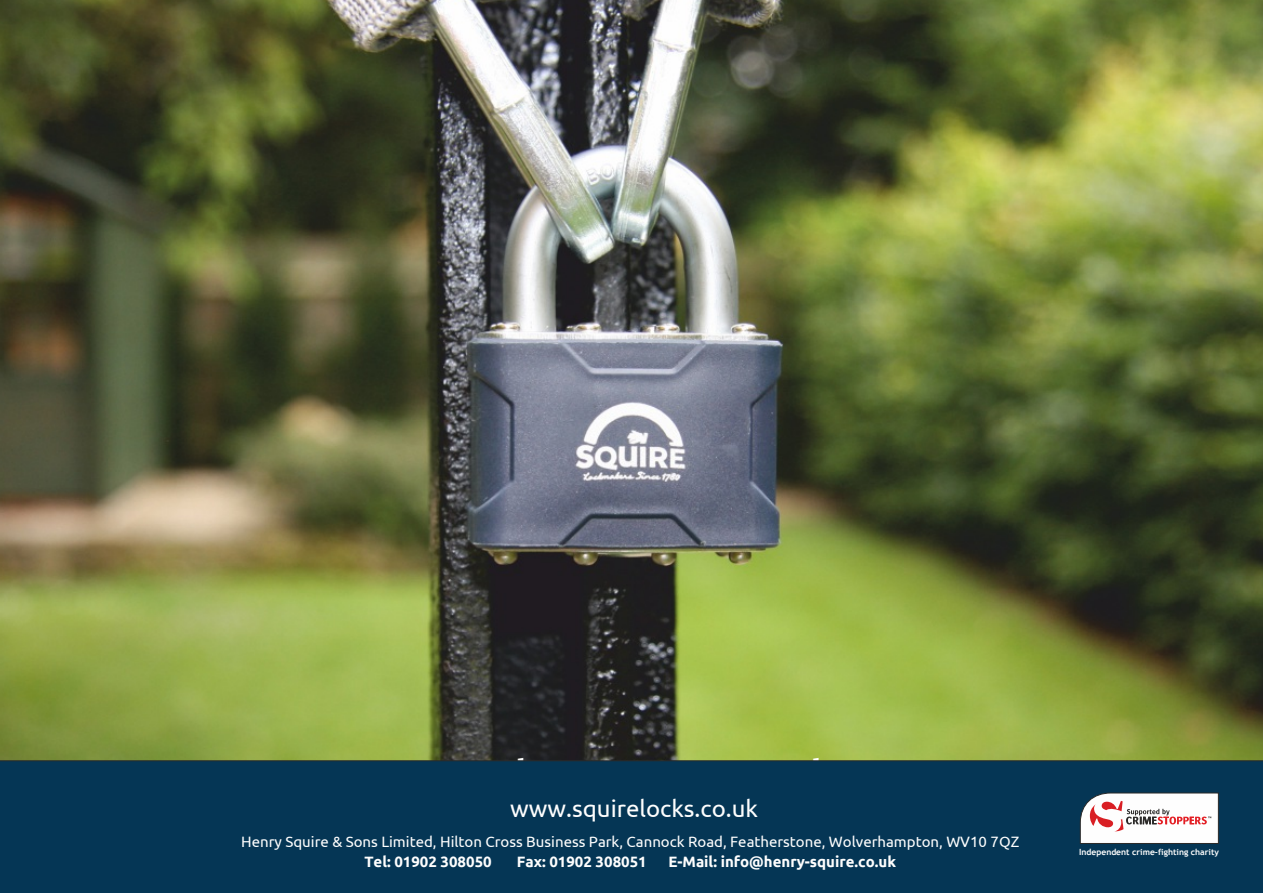
<style>
.page{position:relative;width:1263px;height:893px;background:#fff}
.page>*{position:absolute;margin:0;border:0;box-sizing:border-box;transform-origin:0 0}
.t1{font:24px "Ubuntu";color:#fefefe}
.t2{font:15px "Ubuntu";color:#fefefe}
.t3{font:700 15px "Ubuntu";color:#fefefe}
.t4{font:700 8.55px "Trebuchet MS";color:#fefefe}
</style>
<div class="page">
<img style="left:0;top:0;width:1263px;height:760px">
<div style="left:0;top:760px;width:1263px;height:133px;background:#053655"></div>
<svg style="left:1079px;top:792px;width:140px;height:52px"></svg>
<h1 class="t1" style="left:510px;top:798px;width:249px">www.squirelocks.co.uk</h1>
<p class="t2" style="left:241px;top:835px;width:779px">Henry Squire &amp; Sons Limited, Hilton Cross Business Park, Cannock Road, Featherstone, Wolverhampton, WV10 7QZ</p>
<p class="t3" style="left:364px;top:855px;width:129px">Tel: 01902 308050</p>
<p class="t3" style="left:517px;top:855px;width:131px">Fax: 01902 308051</p>
<p class="t3" style="left:668px;top:855px;width:229px">E-Mail: info@henry-squire.co.uk</p>
<p class="t4" style="left:1079px;top:849px;width:141px">Independent crime-fighting charity</p>
</div>
